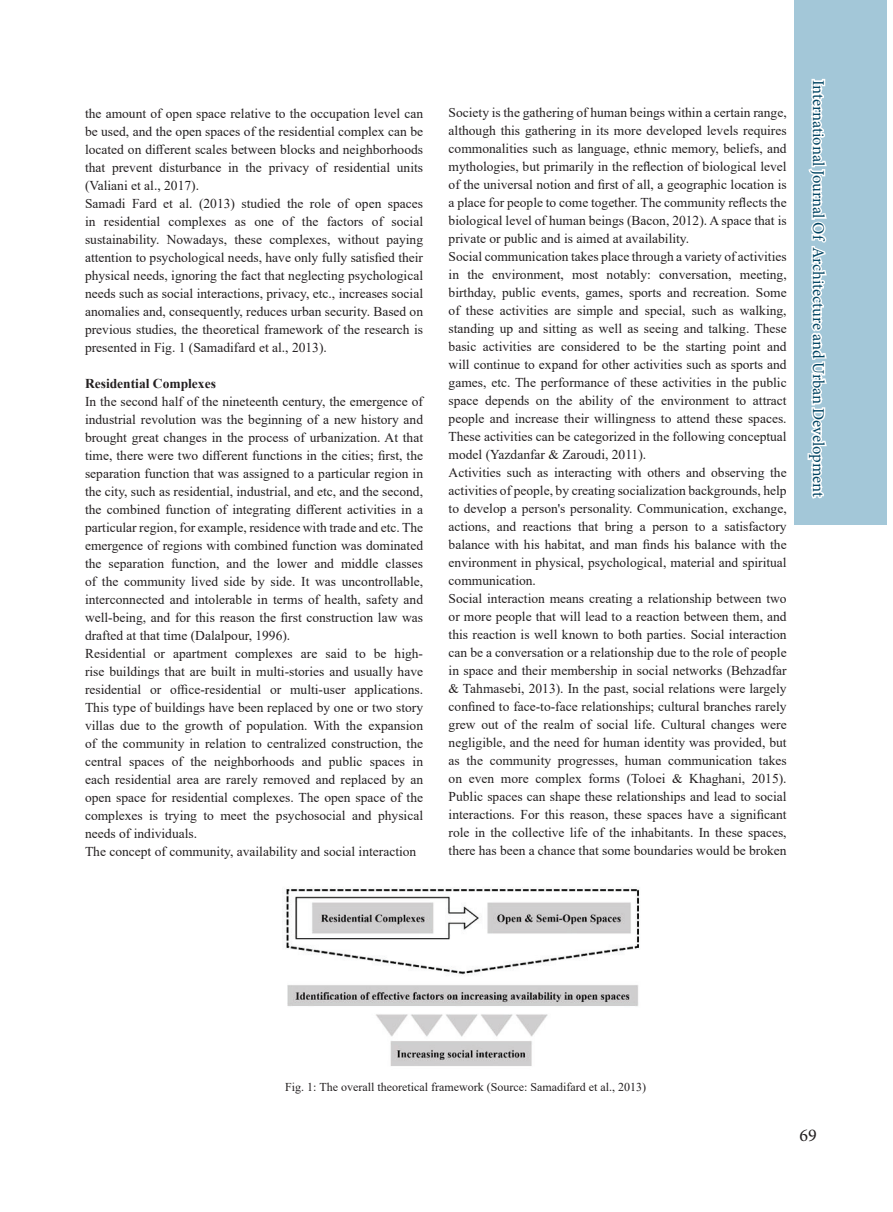
<style>
.page{position:relative;width:893px;height:1212px;background:#fff}
.page>*{position:absolute;margin:0;border:0;box-sizing:border-box;transform-origin:0 0}
.t1{font:18px "Minion Pro";color:#231f20}
.t2{font:16.5px "Minion Pro";letter-spacing:-.005em;color:#004462}
.t3{font:13.5px/18px "Times New Roman";color:#231f20}
.t4{font:700 13.5px "Times New Roman";color:#231f20}
.t5{font:12px "Times New Roman";color:#231f20}
</style>
<div class="page">
<div style="left:794px;top:0;width:92px;height:524px;background:#a3c7d8"></div>
<svg style="left:807px;top:78px;width:20px;height:421px"></svg>
<img style="left:285px;top:887px;width:355px;height:179px">
<p class="t3" style="left:85px;top:104px;width:340px">the amount of open space relative to the occupation level can be used, and the open spaces of the residential complex can be located on different scales between blocks and neighborhoods that prevent dis turbance in the privacy of residential units (Valiani et al., 2017).<br>Samadi Fard et al. (2013) s tudied the role of open spaces in residential complexes as one of the factors of social sus tainability. Nowadays, these complexes, without paying attention to psychological needs, have only fully satisfied their physical needs, ignoring the fact that neglecting psychological needs such as social interactions, privacy, etc., increases social anomalies and, consequently, reduces urban security. Based on previous s tudies, the theoretical framework of the research is presented in Fig. 1 (Samadifard et al., 2013).</p>
<p class="t4" style="left:85px;top:373px;width:132px">Residential Complexes</p>
<p class="t3" style="left:85px;top:392px;width:340px">In the second half of the nineteenth century, the emergence of indus trial revolution was the beginning of a new his tory and brought great changes in the process of urbanization. At that time, there were two different functions in the cities; firs t, the separation function that was assigned to a particular region in the city, such as residential, indus trial, and etc, and the second, the combined function of integrating different activities in a particular region, for example, residence with trade and etc. The emergence of regions with combined function was dominated the separation function, and the lower and middle classes of the community lived side by side. It was uncontrollable, interconnected and intolerable in terms of health, safety and well-being, and for this reason the firs t cons truction law was drafted at that time (Dalalpour, 1996).<br>Residential or apartment complexes are said to be high&shy;rise buildings that are built in multi-s tories and usually have residential or office-residential or multi-user applications.<br>This type of buildings have been replaced by one or two s tory villas due to the growth of population. With the expansion of the community in relation to centralized cons truction, the central spaces of the neighborhoods and public spaces in each residential area are rarely removed and replaced by an open space for residential complexes. The open space of the complexes is trying to meet the psychosocial and physical needs of individuals.<br>The concept of community, availability and social interaction</p>
<p class="t3" style="left:449px;top:103px;width:340px">Society is the gathering of human beings within a certain range, although this gathering in its more developed levels requires commonalities such as language, ethnic memory, beliefs, and mythologies, but primarily in the reflection of biological level of the universal notion and firs t of all, a geographic location is a place for people to come together. The community reflects the biological level of human beings (Bacon, 2012). A space that is private or public and is aimed at availability.<br>Social communication takes place through a variety of activities in the environment, mos t notably: conversation, meeting, birthday, public events, games, sports and recreation. Some of these activities are simple and special, such as walking, s tanding up and sitting as well as seeing and talking. These basic activities are considered to be the s tarting point and will continue to expand for other activities such as sports and games, etc. The performance of these activities in the public space depends on the ability of the environment to attract people and increase their willingness to attend these spaces.<br>These activities can be categorized in the following conceptual model (Yazdanfar &amp; Zaroudi, 2011).<br>Activities such as interacting with others and observing the activities of people, by creating socialization backgrounds, help to develop a person's personality. Communication, exchange, actions, and reactions that bring a person to a satisfactory balance with his habitat, and man finds his balance with the environment in physical, psychological, material and spiritual communication.<br>Social interaction means creating a relationship between two or more people that will lead to a reaction between them, and this reaction is well known to both parties. Social interaction can be a conversation or a relationship due to the role of people in space and their membership in social networks (Behzadfar &amp; Tahmasebi, 2013). In the pas t, social relations were largely confined to face-to-face relationships; cultural branches rarely grew out of the realm of social life. Cultural changes were negligible, and the need for human identity was provided, but as the community progresses, human communication takes on even more complex forms (Toloei &amp; Khaghani, 2015).<br>Public spaces can shape these relationships and lead to social interactions. For this reason, these spaces have a significant role in the collective life of the inhabitants. In these spaces, there has been a chance that some boundaries would be broken</p>
<p class="t2" style="left:829px;top:80px;width:419px;rotate:90deg">International Journal Of Architecture and Urban Development</p>
<p class="t5" style="left:285px;top:1078px;width:362px">Fig. 1: The overall theoretical framework (Source: Samadifard et al., 2013)</p>
<h1 class="t1" style="left:800px;top:1123px;width:19px">69</h1>
</div>
